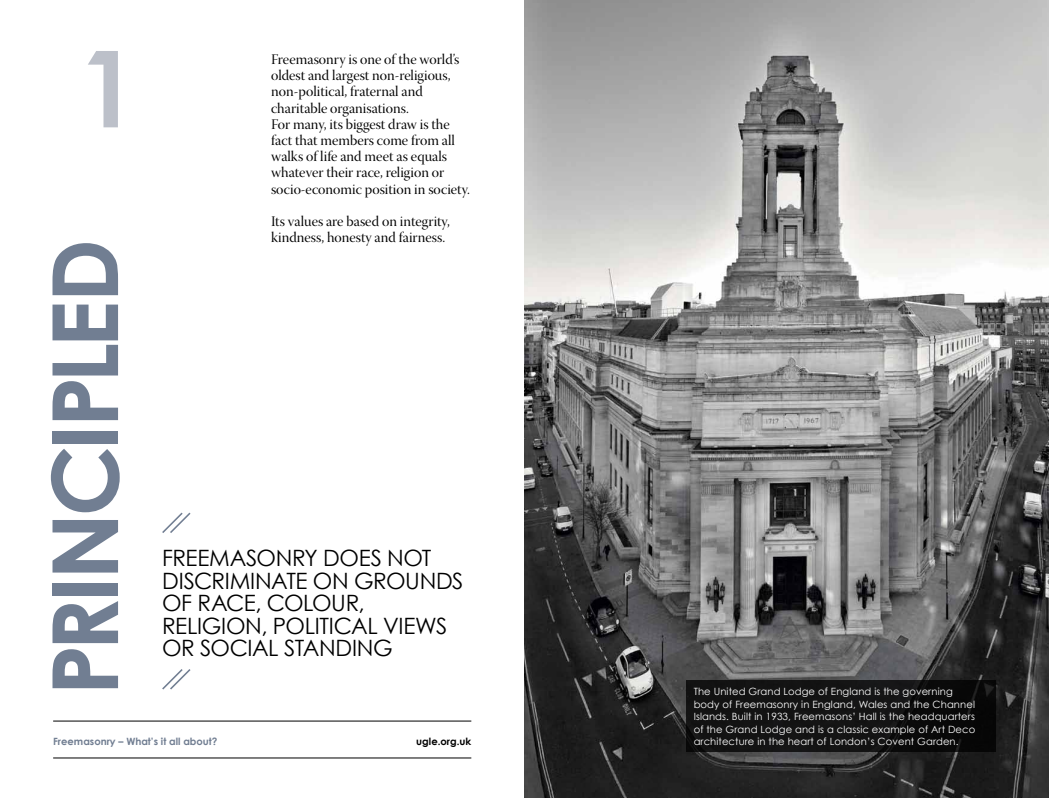
<style>
.page{position:relative;width:1049px;height:798px;background:#fff}
.page>*{position:absolute;margin:0;border:0;box-sizing:border-box;transform-origin:0 0}
.t1{font:700 106.25px "Century Gothic";color:#bcc0c9}
.t2{font:700 91.25px "Century Gothic";color:#717e92}
.t3{font:22.5px/22.5px "Century Gothic";letter-spacing:-.02em;color:#000}
.t4{font:14.62px/16.2px "Warnock Pro Disp";color:#000}
.t5{font:10px/12.5px "Century Gothic";letter-spacing:.01em;color:#fff}
.t6{font:700 10px "Century Gothic";color:#717e92}
.t7{font:700 10px "Century Gothic";color:#000}
</style>
<div class="page">
<svg style="left:162px;top:512px;width:29px;height:21px"></svg>
<svg style="left:162px;top:669px;width:29px;height:21px"></svg>
<hr style="left:53px;top:720px;width:418px;height:1px;background:#000">
<hr style="left:53px;top:757px;width:418px;height:1px;background:#000">
<img style="left:524px;top:0;width:525px;height:797px">
<div style="left:687px;top:680px;width:309px;height:72px;background:#131313"></div>
<h1 class="t1" style="left:79px;top:22px;width:61px">1</h1>
<h2 class="t2" style="left:28px;top:695px;width:458px;rotate:-90deg">Principled</h2>
<p class="t4" style="left:271px;top:53px;width:200px">Freemasonry is one of the world’s oldest and largest non-religious, non-political, fraternal and charitable organisations.<br>For many, its biggest draw is the fact that members come from all walks of life and meet as equals whatever their race, religion or socio-economic position in society.</p>
<p class="t4" style="left:271px;top:215px;width:180px">Its values are based on integrity, kindness, honesty and fairness.</p>
<h3 class="t3" style="left:162px;top:546px;width:303px">Freemasonry does not discriminate on grounds of race, colour, religion, political views or social standing</h3>
<p class="t6" style="left:53px;top:734px;width:166px">Freemasonry – What’s it all about?</p>
<p class="t7" style="left:416px;top:734px;width:57px">ugle.org.uk</p>
<p class="t5" style="left:694px;top:685px;width:283px">The U nited Grand Lodge of England is the governing body of Freemasonry in England, Wales and the Channel Islands. Built in 1933, Freemasons’ Hall is the headquarters of the Grand Lodge and is a classic example of Art Deco architecture in the heart of London’s Covent Garden.</p>
</div>
